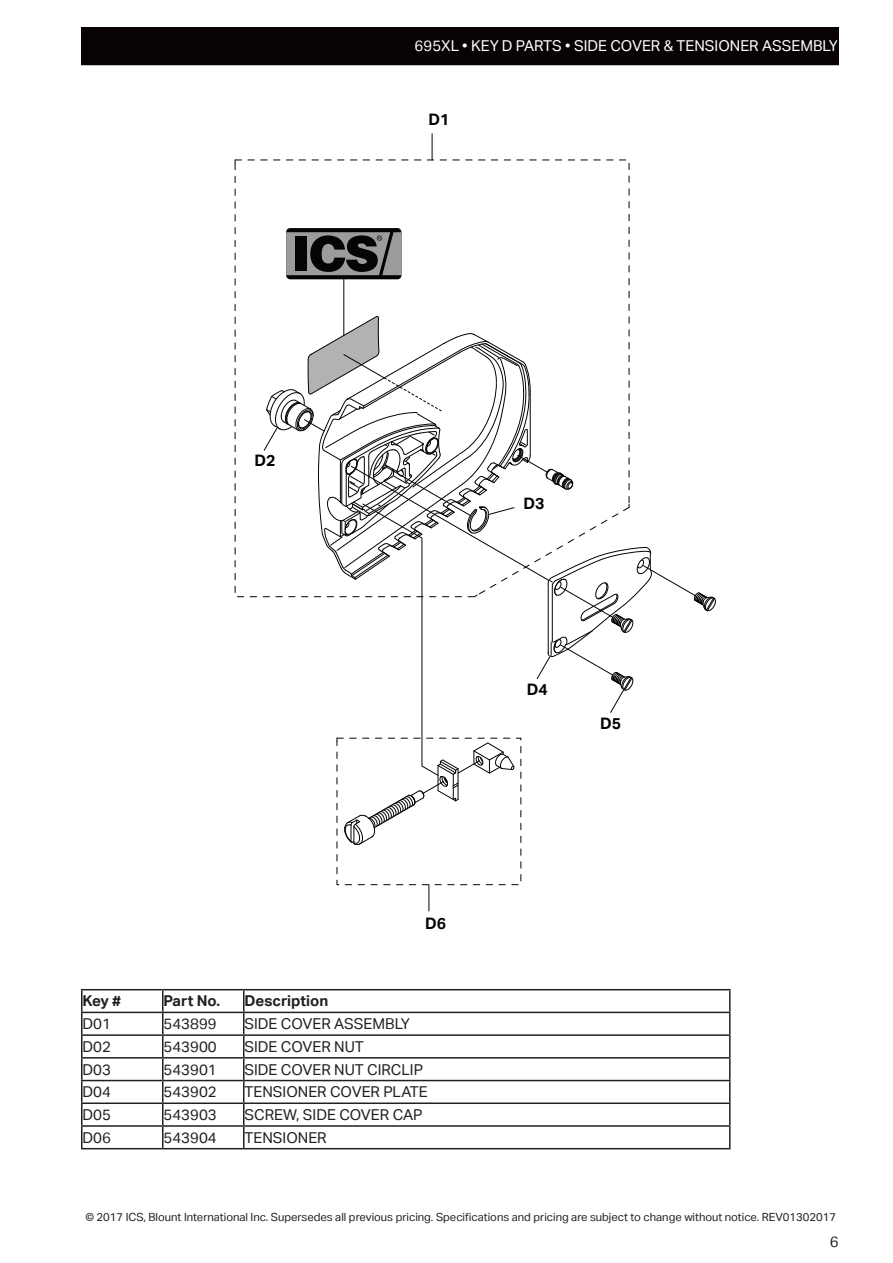
<style>
.page{position:relative;width:893px;height:1263px;background:#fff}
.page>*{position:absolute;margin:0;border:0;box-sizing:border-box;transform-origin:0 0}
.t1{font:700 15.75px "Aktiv Grotesk";color:#040503}
.t2{font:15px "Aktiv Grotesk";color:#231f20}
.t3{font:15px "Aktiv Grotesk";color:#fff}
.t4{font:700 15px "Aktiv Grotesk";color:#231f20}
.t5{font:11.25px "Aktiv Grotesk";color:#231f20}
</style>
<div class="page">
<div style="left:82px;top:28px;width:756px;height:36px;background:#080302"></div>
<div style="left:81px;top:27px;width:758px;height:38px;border:2px solid #080302"></div>
<hr style="left:81px;top:989px;width:82px;height:1px;background:#231f20">
<hr style="left:163px;top:989px;width:81px;height:1px;background:#231f20">
<hr style="left:162px;top:990px;width:2px;height:22px;background:#231f20">
<hr style="left:244px;top:989px;width:486px;height:1px;background:#231f20">
<hr style="left:81px;top:1012px;width:82px;height:1px;background:#231f20">
<hr style="left:163px;top:1012px;width:81px;height:1px;background:#231f20">
<hr style="left:162px;top:1013px;width:2px;height:21px;background:#231f20">
<hr style="left:244px;top:1012px;width:486px;height:1px;background:#231f20">
<hr style="left:81px;top:1034px;width:82px;height:2px;background:#231f20">
<hr style="left:163px;top:1034px;width:81px;height:2px;background:#231f20">
<hr style="left:162px;top:1036px;width:2px;height:21px;background:#231f20">
<hr style="left:244px;top:1034px;width:486px;height:2px;background:#231f20">
<hr style="left:81px;top:1057px;width:82px;height:1px;background:#231f20">
<hr style="left:163px;top:1057px;width:81px;height:1px;background:#231f20">
<hr style="left:162px;top:1058px;width:2px;height:22px;background:#231f20">
<hr style="left:244px;top:1057px;width:486px;height:1px;background:#231f20">
<hr style="left:81px;top:1080px;width:82px;height:1px;background:#231f20">
<hr style="left:163px;top:1080px;width:81px;height:1px;background:#231f20">
<hr style="left:162px;top:1081px;width:2px;height:21px;background:#231f20">
<hr style="left:244px;top:1080px;width:486px;height:1px;background:#231f20">
<hr style="left:81px;top:1102px;width:82px;height:2px;background:#231f20">
<hr style="left:163px;top:1102px;width:81px;height:2px;background:#231f20">
<hr style="left:162px;top:1104px;width:2px;height:21px;background:#231f20">
<hr style="left:244px;top:1102px;width:486px;height:2px;background:#231f20">
<hr style="left:81px;top:1125px;width:82px;height:2px;background:#231f20">
<svg style="left:81px;top:990px;width:1px;height:158px"></svg>
<hr style="left:163px;top:1125px;width:81px;height:2px;background:#231f20">
<hr style="left:162px;top:1127px;width:2px;height:21px;background:#231f20">
<hr style="left:244px;top:1125px;width:486px;height:2px;background:#231f20">
<svg style="left:243px;top:990px;width:1px;height:158px"></svg>
<svg style="left:729px;top:990px;width:1px;height:158px"></svg>
<hr style="left:81px;top:1148px;width:82px;height:1px;background:#231f20">
<hr style="left:163px;top:1148px;width:81px;height:1px;background:#231f20">
<hr style="left:244px;top:1148px;width:486px;height:1px;background:#231f20">
<svg style="left:234px;top:133px;width:482px;height:779px"></svg>
<p class="t3" style="left:415px;top:37px;width:425px">695XL • KEY D PARTS • SIDE COVER &amp; TENSIONER ASSEMBLY</p>
<p class="t1" style="left:428px;top:110px;width:23px">D1</p>
<p class="t1" style="left:254px;top:451px;width:23px">D2</p>
<p class="t1" style="left:425px;top:913px;width:23px">D6</p>
<p class="t4" style="left:82px;top:992px;width:40px">Key #</p>
<p class="t4" style="left:164px;top:992px;width:58px">Part No.</p>
<p class="t4" style="left:244px;top:992px;width:85px">Description</p>
<p class="t2" style="left:82px;top:1015px;width:30px">D01</p>
<p class="t2" style="left:164px;top:1015px;width:55px">543899</p>
<p class="t2" style="left:244px;top:1015px;width:167px">SIDE COVER ASSEMBLY</p>
<p class="t2" style="left:82px;top:1038px;width:30px">D02</p>
<p class="t2" style="left:164px;top:1038px;width:55px">543900</p>
<p class="t2" style="left:244px;top:1038px;width:121px">SIDE COVER NUT</p>
<p class="t2" style="left:82px;top:1060px;width:30px">D03</p>
<p class="t2" style="left:164px;top:1060px;width:55px">543901</p>
<p class="t2" style="left:244px;top:1060px;width:180px">SIDE COVER NUT CIRCLIP</p>
<p class="t2" style="left:82px;top:1083px;width:30px">D04</p>
<p class="t2" style="left:164px;top:1083px;width:55px">543902</p>
<p class="t2" style="left:244px;top:1083px;width:185px">TENSIONER COVER PLATE</p>
<p class="t2" style="left:82px;top:1106px;width:30px">D05</p>
<p class="t2" style="left:164px;top:1106px;width:55px">543903</p>
<p class="t2" style="left:244px;top:1106px;width:180px">SCREW, SIDE COVER CAP</p>
<p class="t2" style="left:82px;top:1128px;width:30px">D06</p>
<p class="t2" style="left:164px;top:1128px;width:55px">543904</p>
<p class="t2" style="left:244px;top:1128px;width:84px">TENSIONER</p>
<p class="t1" style="left:523px;top:494px;width:23px">D3</p>
<p class="t1" style="left:527px;top:679px;width:23px">D4</p>
<p class="t1" style="left:600px;top:713px;width:23px">D5</p>
<p class="t5" style="left:85px;top:1210px;width:752px">© 2017 ICS, Blount International Inc. Supersedes all previous pricing. Specifications and pricing are subject to change without notice. REV01302017</p>
<p class="t2" style="left:830px;top:1232px;width:10px">6</p>
</div>
